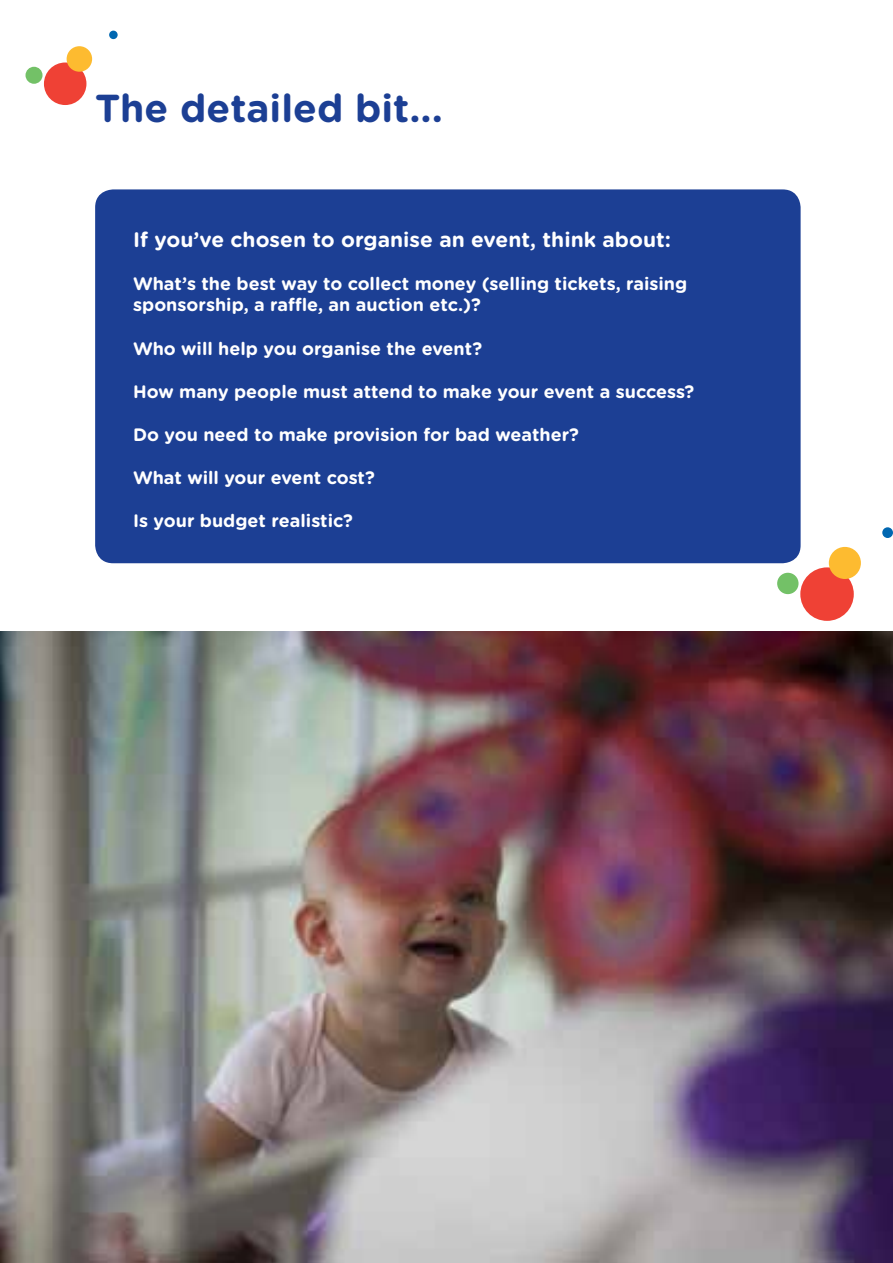
<style>
.page{position:relative;width:893px;height:1263px;background:#fff}
.page>*{position:absolute;margin:0;border:0;box-sizing:border-box;transform-origin:0 0}
.t1{font:700 39px "Gotham Rounded";color:#1c3f94}
.t2{font:700 21px "Gotham Rounded";color:#fff}
.t3{font:700 18px/21.6px "Gotham Rounded";color:#fff}
</style>
<div class="page">
<img style="left:0;top:631px;width:892px;height:632px">
<div style="left:95px;top:189px;width:706px;height:374px;background:#1c3f94;border-radius:18px"></div>
<div style="left:800px;top:567px;width:54px;height:54px;background:#ef4135;border-radius:50%"></div>
<div style="left:882px;top:527px;width:11px;height:11px;background:#0067b1;border-radius:50%"></div>
<div style="left:777px;top:573px;width:21px;height:21px;background:#73c167;border-radius:50%"></div>
<div style="left:829px;top:547px;width:32px;height:32px;background:#fdbb30;border-radius:50%"></div>
<div style="left:44px;top:63px;width:42px;height:42px;background:#ef4135;border-radius:50%"></div>
<div style="left:109px;top:31px;width:9px;height:8px;background:#0067b1;border-radius:50%"></div>
<div style="left:26px;top:67px;width:17px;height:17px;background:#73c167;border-radius:50%"></div>
<div style="left:67px;top:46px;width:25px;height:26px;background:#fdbb30;border-radius:50%"></div>
<h1 class="t1" style="left:95px;top:79px;width:349px">The detailed bit...</h1>
<p class="t2" style="left:133px;top:224px;width:539px">If you’ve chosen to organise an event, think about:</p>
<p class="t3" style="left:133px;top:272px;width:556px">What’s the best way to collect money (selling tickets, raising sponsorship, a raffle, an auction etc.)?</p>
<p class="t3" style="left:133px;top:337px;width:350px">Who will help you organise the event?</p>
<p class="t3" style="left:133px;top:380px;width:563px">How many people must attend to make your event a success?</p>
<p class="t3" style="left:133px;top:423px;width:447px">Do you need to make provision for bad weather?</p>
<p class="t3" style="left:133px;top:466px;width:243px">What will your event cost?</p>
<p class="t3" style="left:133px;top:509px;width:221px">Is your budget realistic?</p>
</div>
